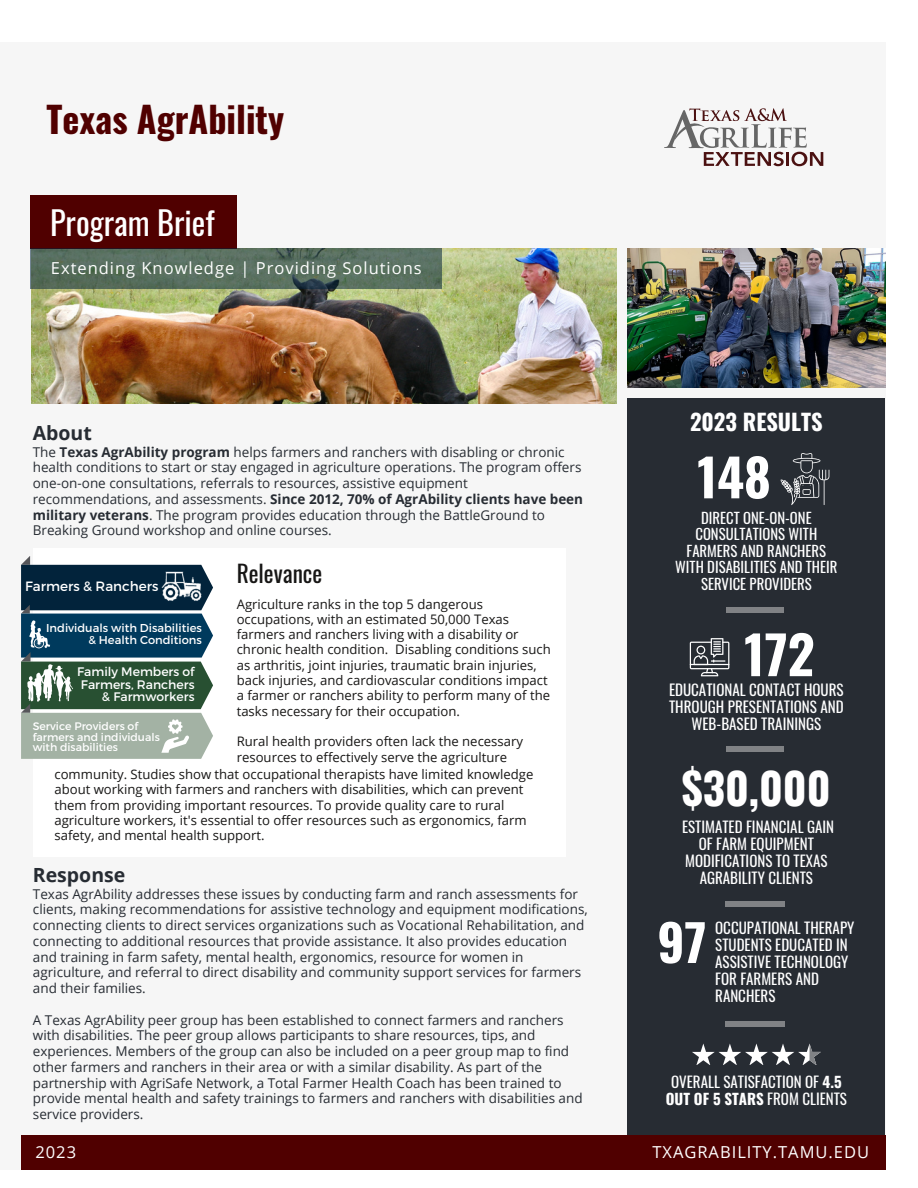
<style>
.page{position:relative;width:918px;height:1188px;background:#fff}
.page>*{position:absolute;margin:0;border:0;box-sizing:border-box;transform-origin:0 0}
.t1{font:700 52.8px "Oswald";color:#fff}
.t2{font:700 51.6px "Oswald";color:#fff}
.t3{font:700 50.4px "Oswald";color:#fff}
.t4{font:700 43.5px "Oswald";color:#fff}
.t5{font:700 36px "Oswald";color:#500000}
.t6{font:32.25px "Oswald";color:#fff}
.t7{font:23.25px "Oswald";color:#171615}
.t8{font:700 22.5px "Oswald";color:#fff}
.t9{font:700 19.5px "Open Sans";color:#272c33}
.t10{font:16.5px "Open Sans";letter-spacing:.06em;color:#fff}
.t11{font:15px/16.8px "Oswald";color:#fff;text-align:center}
.t12{font:14.7px/16.5px "Oswald";color:#fff;text-align:center}
.t13{font:13.5px/15.8px "Open Sans";color:#272c33}
.t14{font:13.5px "Montserrat";color:#fff}
.t15{font:13.05px/15.3px "Open Sans";color:#171615}
.t16{font:12.45px "Montserrat";color:#fff}
.t17{font:11.4px/12.6px "Montserrat";color:#fff;text-align:right}
.t18{font:10.95px/10.5px "Montserrat";color:#fff}
.s1{font-weight:700}
</style>
<div class="page">
<div style="left:0;top:42px;width:885px;height:1128px;background:#f6f6f6"></div>
<div style="left:627px;top:398px;width:258px;height:764px;background:#272c33"></div>
<img style="left:31px;top:248px;width:585px;height:155px">
<div style="left:30px;top:195px;width:207px;height:53px;background:#500000"></div>
<svg style="left:30px;top:248px;width:411px;height:41px;background:#566c5d"></svg>
<img style="left:628px;top:248px;width:257px;height:140px">
<div style="left:21px;top:1136px;width:864px;height:34px;background:#500000"></div>
<svg style="left:664px;top:108px;width:159px;height:58px"></svg>
<div style="left:33px;top:549px;width:533px;height:308px;background:#fff"></div>
<div style="left:726px;top:607px;width:57px;height:6px;background:#808285"></div>
<div style="left:725px;top:901px;width:59px;height:6px;background:#808285"></div>
<div style="left:726px;top:747px;width:57px;height:5px;background:#808285"></div>
<svg style="left:21px;top:556px;width:192px;height:203px;background:#557376"></svg>
<svg style="left:690px;top:638px;width:39px;height:38px"></svg>
<svg style="left:781px;top:453px;width:48px;height:52px"></svg>
<div style="left:725px;top:1021px;width:59px;height:6px;background:#808285"></div>
<svg style="left:692px;top:1044px;width:129px;height:21px"></svg>
<p class="t5" style="left:46px;top:92px;width:239px">Texas AgrAbility</p>
<p class="t6" style="left:50px;top:198px;width:166px">Program Brief</p>
<p class="t10" style="left:51px;top:257px;width:372px">Extending Knowledge | Providing Solutions</p>
<p class="t9" style="left:33px;top:419px;width:61px">About</p>
<p class="t13" style="left:33px;top:443px;width:552px">The <span class="s1">Texas AgrAbility program</span> helps farmers and ranchers with disabling or chronic health conditions to start or stay engaged in agriculture operations. The program offers one-on-one consultations, referrals to resources, assistive equipment recommendations, and assessments. <span class="s1">Since 2012, 70% of AgrAbility clients have been military veterans</span>. The program provides education through the BattleGround to Breaking Ground workshop and online courses.</p>
<p class="t14" style="left:25px;top:577px;width:135px">Farmers &amp; Ranchers</p>
<p class="t17" style="left:46px;top:621px;width:157px">Individuals with Disabilities &amp; Health Conditions</p>
<p class="t16" style="left:77px;top:664px;width:119px">Family Members of</p>
<p class="t16" style="left:81px;top:676px;width:115px">Farmers, Ranchers</p>
<p class="t16" style="left:102px;top:688px;width:94px">&amp; Farmworkers</p>
<p class="t18" style="left:33px;top:720px;width:129px">Service Providers of farmers and individuals with disabilities</p>
<p class="t7" style="left:237px;top:556px;width:87px">Relevance</p>
<p class="t15" style="left:237px;top:596px;width:315px">Agriculture ranks in the top 5 dangerous occupations, with an estimated 50,000 Texas farmers and ranchers living with a disability or chronic health condition. Disabling conditions such as arthritis, joint injuries, traumatic brain injuries, back injuries, and cardiovascular conditions impact a farmer or ranchers ability to perform many of the tasks necessary for their occupation.</p>
<p class="t15" style="left:237px;top:734px;width:288px">Rural health providers often lack the necessary resources to effectively serve the agriculture</p>
<p class="t15" style="left:54px;top:766px;width:480px">community. Studies show that occupational therapists have limited knowledge about working with farmers and ranchers with disabilities, which can prevent them from providing important resources. To provide quality care to rural agriculture workers, it's essential to offer resources such as ergonomics, farm safety, and mental health support.</p>
<p class="t9" style="left:33px;top:861px;width:94px">Response</p>
<p class="t13" style="left:33px;top:885px;width:556px">Texas AgrAbility addresses these issues by conducting farm and ranch assessments for clients, making recommendations for assistive technology and equipment modifications, connecting clients to direct services organizations such as Vocational Rehabilitation, and connecting to additional resources that provide assistance. It also provides education and training in farm safety, mental health, ergonomics, resource for women in agriculture, and referral to direct disability and community support services for farmers and their families.</p>
<p class="t13" style="left:33px;top:1011px;width:551px">A Texas AgrAbility peer group has been established to connect farmers and ranchers with disabilities. The peer group allows participants to share resources, tips, and experiences. Members of the group can also be included on a peer group map to find other farmers and ranchers in their area or with a similar disability. As part of the partnership with AgriSafe Network, a Total Farmer Health Coach has been trained to provide mental health and safety trainings to farmers and ranchers with disabilities and service providers.</p>
<p class="t10" style="left:35px;top:1141px;width:42px">2023</p>
<p class="t8" style="left:690px;top:404px;width:134px">2023 RESULTS</p>
<p class="t2" style="left:697px;top:437px;width:75px">148</p>
<p class="t12" style="left:675px;top:509px;width:164px">DIRECT ONE-ON-ONE<br>CONSULTATIONS WITH<br>FARMERS AND RANCHERS<br>WITH DISABILITIES AND THEIR<br>SERVICE PROVIDERS</p>
<p class="t1" style="left:744px;top:613px;width:72px">172</p>
<p class="t11" style="left:669px;top:681px;width:176px">EDUCATIONAL CONTACT HOURS<br>THROUGH PRESENTATIONS AND<br>WEB-BASED TRAININGS</p>
<p class="t4" style="left:682px;top:754px;width:150px">$30,000</p>
<p class="t11" style="left:682px;top:818px;width:154px">ESTIMATED FINANCIAL GAIN<br>OF FARM EQUIPMENT<br>MODIFICATIONS TO TEXAS<br>AGRABILITY CLIENTS</p>
<p class="t3" style="left:657px;top:903px;width:51px">97</p>
<p class="t11" style="left:715px;top:919px;width:141px;text-align:left">OCCUPATIONAL THERAPY<br>STUDENTS EDUCATED IN<br>ASSISTIVE TECHNOLOGY<br>FOR FARMERS AND<br>RANCHERS</p>
<p class="t11" style="left:666px;top:1073px;width:183px">OVERALL SATISFACTION OF <span class="s1">4.5<br>OUT OF 5 STARS</span> FROM CLIENTS</p>
<p class="t10" style="left:652px;top:1141px;width:218px">TXAGRABILITY.TAMU.EDU</p>
</div>
